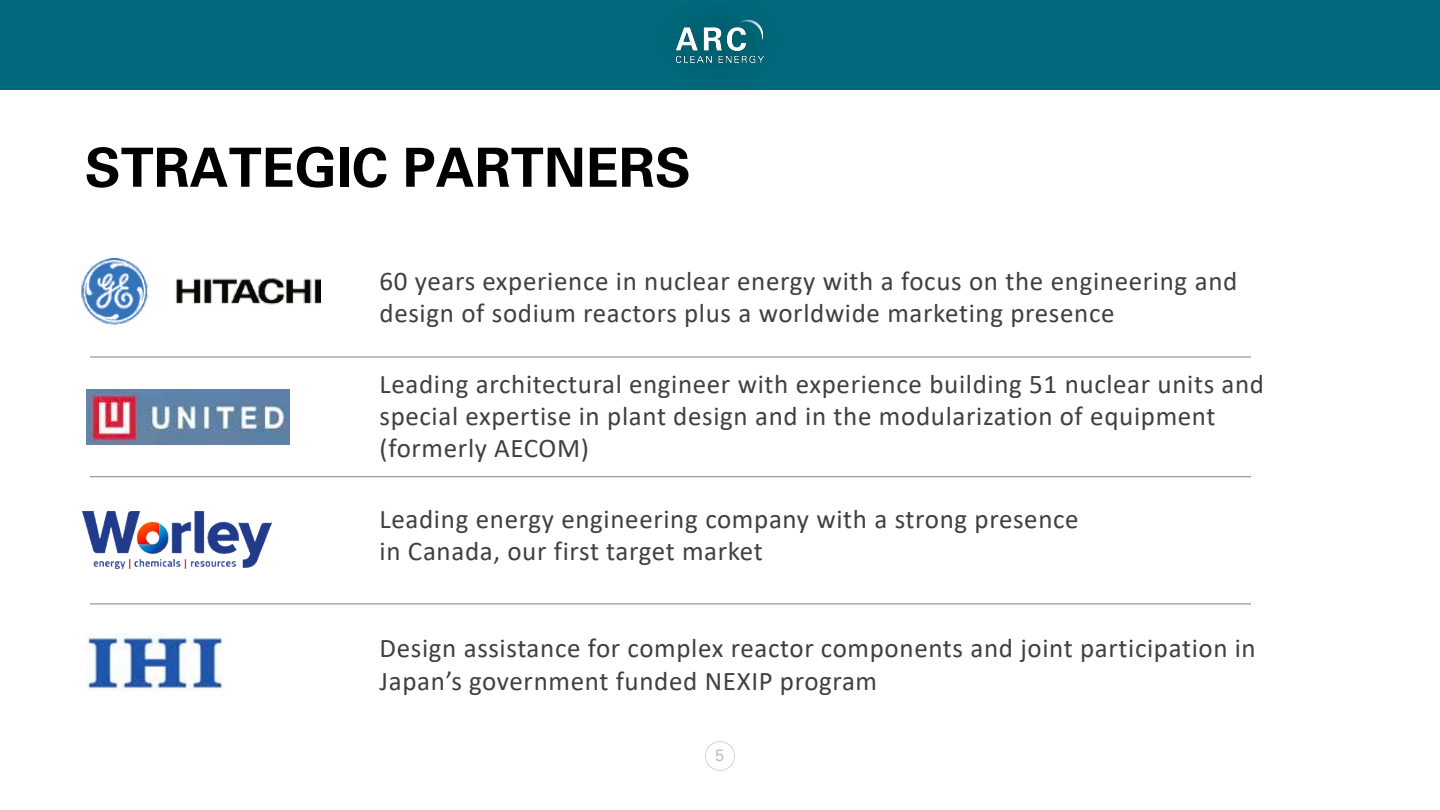
<style>
.page{position:relative;width:1440px;height:810px;background:#fff}
.page>*{position:absolute;margin:0;border:0;box-sizing:border-box;transform-origin:0 0}
.t1{font:700 54px "Univers";color:#000}
.t2{font:27px/32.4px "Calibri";letter-spacing:.025em;color:#404040}
.t3{font:16.5px "Univers";color:#bfbfbf}
</style>
<div class="page">
<img style="left:706px;top:742px;width:28px;height:28px">
<div style="left:0;top:0;width:1440px;height:90px;background:#006a7c"></div>
<img style="left:675px;top:19px;width:89px;height:44px">
<img style="left:87px;top:389px;width:202px;height:56px">
<img style="left:83px;top:512px;width:189px;height:57px">
<img style="left:87px;top:633px;width:136px;height:58px">
<img style="left:81px;top:258px;width:240px;height:67px">
<hr style="left:90px;top:357px;width:1161px;height:1px;background:#7f7f7f">
<hr style="left:90px;top:476px;width:1161px;height:1px;background:#7f7f7f">
<hr style="left:90px;top:604px;width:1161px;height:1px;background:#7f7f7f">
<p class="t1" style="left:85px;top:136px;width:608px">STRATEGIC PARTNERS</p>
<p class="t2" style="left:380px;top:264px;width:859px">60 years experience in nuclear energy with a focus on the engineering and design of sodium reactors plus a worldwide marketing presence</p>
<p class="t2" style="left:380px;top:367px;width:886px">Leading architectural engineer with experience building 51 nuclear units and special expertise in plant design and in the modularization of equipment (formerly AECOM)</p>
<p class="t2" style="left:380px;top:502px;width:701px">Leading energy engineering company with a strong presence</p>
<p class="t2" style="left:380px;top:534px;width:385px">in Canada, our first target market</p>
<p class="t2" style="left:380px;top:631px;width:878px">Design assistance for complex reactor components and joint participation in<br>Japan’s government funded NEXIP program</p>
<p class="t3" style="left:715px;top:745px;width:11px">5</p>
</div>
